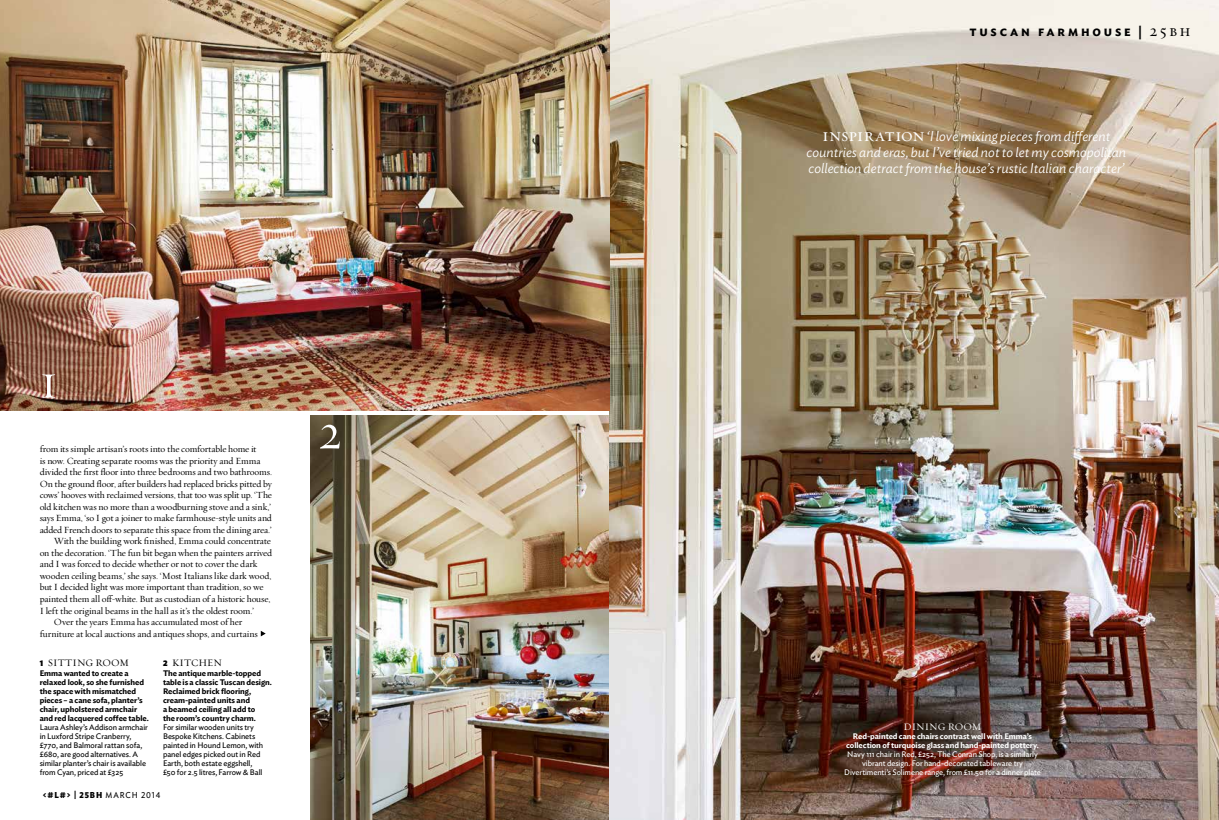
<style>
.page{position:relative;width:1219px;height:820px;background:#fff}
.page>*{position:absolute;margin:0;border:0;box-sizing:border-box;transform-origin:0 0}
.t1{font:50px "Requiem Display";color:#fff}
.t2{font:italic 300 14px/16px "Ideal Sans";color:#fff;text-align:center}
.t3{font:600 14px "Ideal Sans";letter-spacing:.2em;color:#000}
.t4{font:10px "Requiem Text";color:#000}
.t5{font:10px "Requiem Text";color:#fff}
.t6{font:9.5px "Requiem Text";letter-spacing:-.015em;color:#000}
.t7{font:700 8.5px "Ideal Sans";color:#000;scale:.92 1}
.t8{font:8.5px "Ideal Sans";color:#000;scale:.92 1}
.t9{font:8px/9px "Ideal Sans";letter-spacing:-.01em;color:#000}
.t10{font:600 8px/9px "Ideal Sans";letter-spacing:-.005em;color:#000}
.t11{font:8px/9px "Ideal Sans";letter-spacing:-.01em;color:#fff;text-align:center}
.t12{font:600 8px/9px "Ideal Sans";letter-spacing:-.005em;color:#fff;text-align:center}
.s1{font-family:"Ideal Sans";font-weight:900;font-size:8px}
.s2{font-weight:400}
.s3{font-family:"Requiem Text";font-weight:400;font-size:16px}
.s4{font-family:"Requiem Text";font-weight:400;font-style:normal;font-size:18px}
</style>
<div class="page">
<img style="left:310px;top:415px;width:299px;height:404px">
<img style="left:609px;top:0;width:610px;height:819px">
<img style="left:0;top:0;width:609px;height:410px">
<svg style="left:261px;top:631px;width:5px;height:5px"></svg>
<h1 class="t1" style="left:40px;top:345px;width:20px">1</h1>
<p class="t6" style="left:40px;top:442px;width:218px">from its simple artisan’s roots into the comfortable home it</p>
<p class="t6" style="left:40px;top:453px;width:222px">is now. Creating separate rooms was the priority and Emma</p>
<p class="t6" style="left:40px;top:465px;width:234px">divided the first floor into three bedrooms and two bathrooms.</p>
<p class="t6" style="left:40px;top:476px;width:234px">On the ground floor, after builders had replaced bricks pitted by</p>
<p class="t6" style="left:40px;top:488px;width:234px">cows’ hooves with reclaimed versions, that too was split up. ‘The</p>
<p class="t6" style="left:40px;top:499px;width:233px">old kitchen was no more than a woodburning stove and a sink,’</p>
<p class="t6" style="left:40px;top:511px;width:234px">says Emma, ‘so I got a joiner to make farmhouse-style units and</p>
<p class="t6" style="left:40px;top:522px;width:234px">added French doors to separate this space from the dining area.’</p>
<p class="t6" style="left:54px;top:534px;width:219px">With the building work finished, Emma could concentrate</p>
<p class="t6" style="left:40px;top:545px;width:234px">on the decoration. ‘The fun bit began when the painters arrived</p>
<p class="t6" style="left:40px;top:557px;width:219px">and I was forced to decide whether or not to cover the dark</p>
<p class="t6" style="left:40px;top:568px;width:233px">wooden ceiling beams,’ she says. ‘Most Italians like dark wood,</p>
<p class="t6" style="left:40px;top:580px;width:225px">but I decided light was more important than tradition, so we</p>
<p class="t6" style="left:40px;top:591px;width:232px">painted them all off-white. But as custodian of a historic house,</p>
<p class="t6" style="left:40px;top:603px;width:216px">I left the original beams in the hall as it’s the oldest room.’</p>
<p class="t6" style="left:54px;top:614px;width:190px">Over the years Emma has accumulated most of her</p>
<p class="t6" style="left:40px;top:626px;width:220px">furniture at local auctions and antiques shops, and curtains</p>
<p class="t4" style="left:40px;top:655px;width:89px"><span class="s1">1</span> Sitting room</p>
<p class="t10" style="left:40px;top:667px;width:111px">Emma wanted to create a relaxed look, so she furnished the space with mismatched pieces – a cane sofa, planter’s chair, upholstered armchair and red lacquered coffee table.</p>
<p class="t9" style="left:40px;top:721px;width:110px">Laura Ashley’s Addison armchair in Luxford Stripe Cranberry, £770, and Balmoral rattan sofa, £680, are good alternatives. A similar planter’s chair is available from Cyan, priced at £325</p>
<p class="t4" style="left:163px;top:655px;width:61px"><span class="s1">2</span> Kitchen</p>
<p class="t10" style="left:163px;top:667px;width:110px">The antique marble-topped table is a classic Tuscan design.<br>Reclaimed brick flooring, cream-painted units and<br>a beamed ceiling all add to<br>the room’s country charm.</p>
<p class="t9" style="left:163px;top:721px;width:102px">For similar wooden units try<br>Bespoke Kitchens. Cabinets painted in Hound Lemon, with panel edges picked out in Red<br>Earth, both estate eggshell, £50 for 2.5 litres, Farrow &amp; Ball</p>
<p class="t7" style="left:43px;top:788px;width:77px">&lt;#L#&gt; | 25bh <span class="s2">march</span></p>
<p class="t8" style="left:141px;top:788px;width:23px">2014</p>
<h1 class="t1" style="left:318px;top:396px;width:25px">2</h1>
<h2 class="t3" style="left:969px;top:20px;width:223px">tuscan farmhouse | <span class="s3">25bh</span></h2>
<h2 class="t2" style="left:806px;top:127px;width:321px"><span class="s4">inspiration</span> ‘I love mixing pieces from different countries and eras, but I’ve tried not to let my cosmopolitan collection detract from the house’s rustic Italian character’</h2>
<p class="t5" style="left:904px;top:718px;width:78px">Dining room</p>
<p class="t12" style="left:846px;top:730px;width:194px">Red-painted cane chairs contrast well with Emma’s collection of turquoise glass and hand-painted pottery.</p>
<p class="t11" style="left:844px;top:748px;width:198px">Navy 111 chair in Red, £252, The Conran Shop, is a similarly vibrant design. For hand-decorated tableware try<br>Divertimenti’s Solimene range, from £11.50 for a dinner plate</p>
</div>
